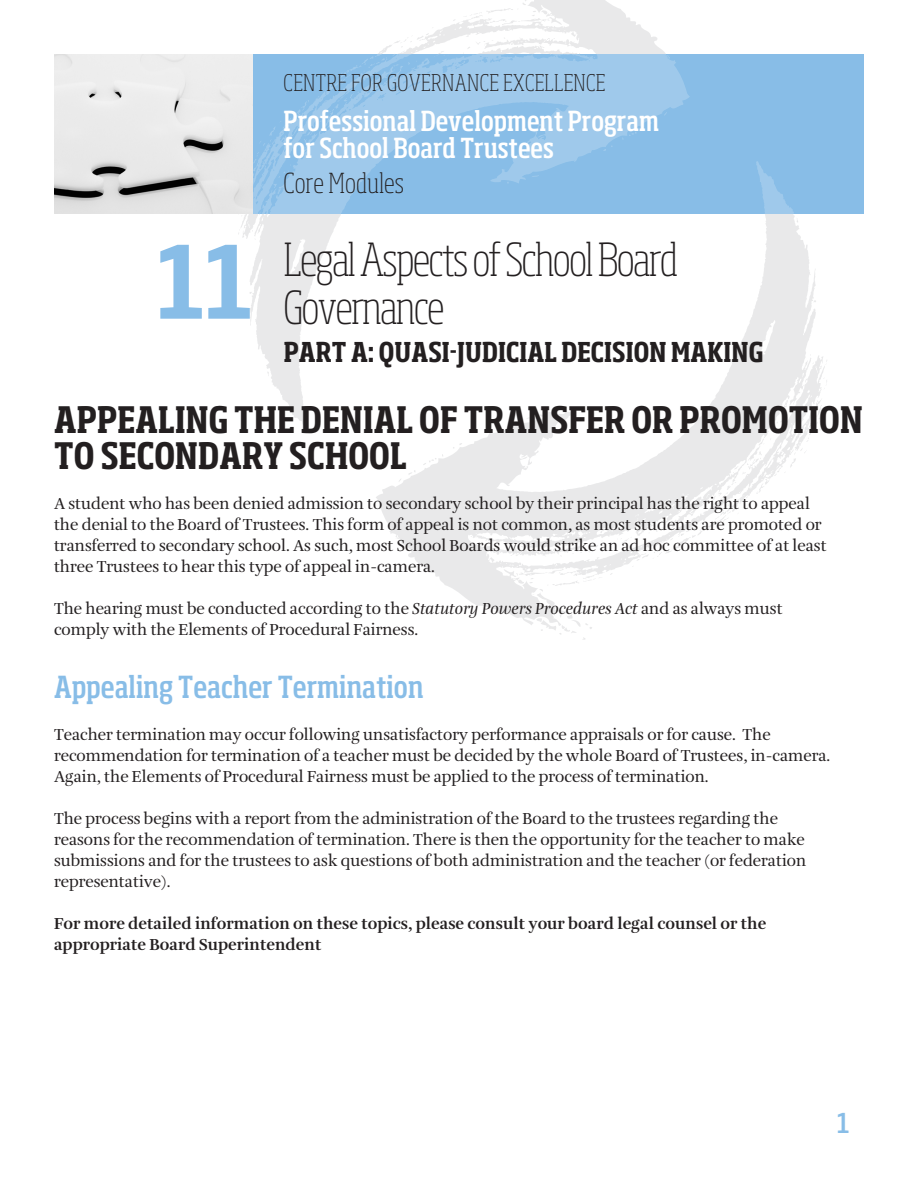
<style>
.page{position:relative;width:918px;height:1188px;background:#fff}
.page>*{position:absolute;margin:0;border:0;box-sizing:border-box;transform-origin:0 0}
.t1{font:700 condensed 99.15px "Soho Std";color:#88bde7}
.t2{font:200 condensed 45px/48px "Soho Std";letter-spacing:-.04em;color:#231f20}
.t3{font:700 condensed 36px/36px "Soho Std";letter-spacing:.005em;color:#231f20}
.t4{font:500 condensed 30px "Soho Std";color:#88bde7}
.t5{font:500 condensed 27.15px/27.2px "Soho Std";color:#fff}
.t6{font:200 condensed 27.15px "Soho Std";color:#231f20}
.t7{font:700 condensed 27px "Soho Std";letter-spacing:.005em;color:#231f20}
.t8{font:500 condensed 27px "Soho Std";color:#88bde7}
.t9{font:200 condensed 22.65px "Soho Std";letter-spacing:.015em;color:#231f20}
.t10{font:16.5px/21px "Amalia";color:#231f20}
.t11{font:700 16.5px/21px "Amalia";color:#231f20}
.s1{font-style:italic}
</style>
<div class="page">
<svg style="left:238px;top:0;width:428px;height:433px"></svg>
<svg style="left:376px;top:213px;width:451px;height:427px"></svg>
<div style="left:242px;top:54px;width:622px;height:159px;background:#88bde7"></div>
<svg style="left:252px;top:54px;width:438px;height:159px;fill:#9fc9eb"></svg>
<svg style="left:376px;top:159px;width:418px;height:54px"></svg>
<img style="left:54px;top:54px;width:198px;height:159px">
<p class="t9" style="left:284px;top:68px;width:323px">CENTRE FOR GOVERNANCE EXCELLENCE</p>
<p class="t5" style="left:283px;top:107px;width:377px">Professional Development Program for School Board Trustees</p>
<p class="t1" style="left:157px;top:219px;width:97px">11</p>
<p class="t6" style="left:283px;top:166px;width:122px">Core Modules</p>
<p class="t2" style="left:283px;top:235px;width:396px">Legal Aspects of School Board<br>Governance</p>
<p class="t7" style="left:284px;top:335px;width:481px">PART A: QUASI-JUDICIAL DECISION MAKING</p>
<p class="t3" style="left:54px;top:401px;width:810px">APPEALING THE DENIAL OF TRANSFER OR PROMOTION<br>TO SECONDARY SCHOOL</p>
<p class="t10" style="left:54px;top:494px;width:774px">A student who has been denied admission to secondary school by their principal has the right to appeal the denial to the Board of Trustees. This form of appeal is not common, as most students are promoted or transferred to secondary school. As such, most School Boards would strike an ad hoc committee of at least three Trustees to hear this type of appeal in-camera.</p>
<p class="t10" style="left:54px;top:599px;width:730px">The hearing must be conducted according to the <span class="s1">Statutory Powers Procedures Act</span> and as always must comply with the Elements of Procedural Fairness.</p>
<p class="t4" style="left:54px;top:668px;width:371px">Appealing Teacher Termination</p>
<p class="t10" style="left:54px;top:725px;width:778px">Teacher termination may occur following unsatisfactory performance appraisals or for cause. The recommendation for termination of a teacher must be decided by the whole Board of Trustees, in-camera.<br>Again, the Elements of Procedural Fairness must be applied to the process of termination.</p>
<p class="t10" style="left:54px;top:809px;width:754px">The process begins with a report from the administration of the Board to the trustees regarding the reasons for the recommendation of termination. There is then the opportunity for the teacher to make submissions and for the trustees to ask questions of both administration and the teacher (or federation representative).</p>
<p class="t11" style="left:54px;top:914px;width:714px">For more detailed information on these topics, please consult your board legal counsel or the appropriate Board Superintendent</p>
<p class="t8" style="left:837px;top:1106px;width:14px">1</p>
</div>
